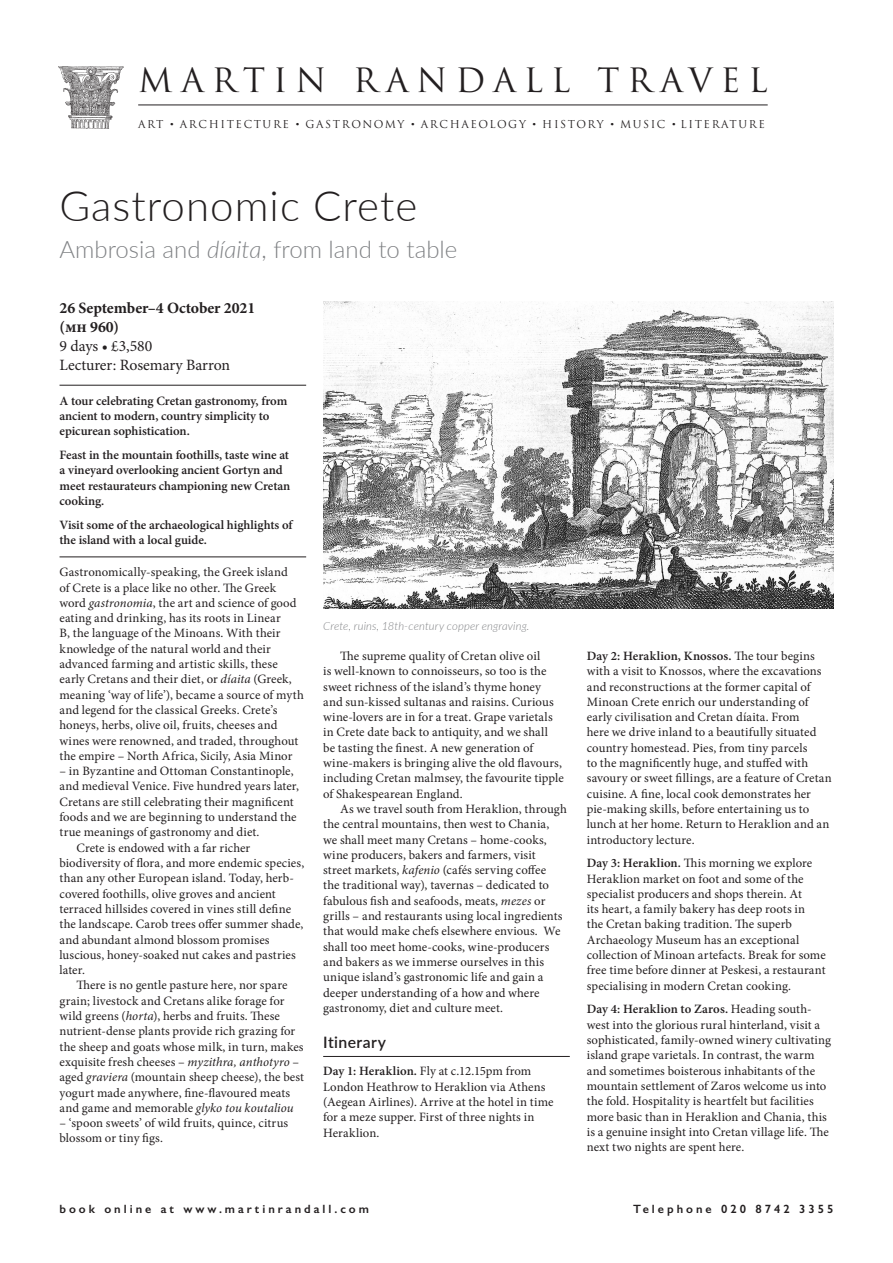
<style>
.page{position:relative;width:893px;height:1263px;background:#fff}
.page>*{position:absolute;margin:0;border:0;box-sizing:border-box;transform-origin:0 0}
.A1_A_tour_title{font:300 42px "Lato";letter-spacing:.025em;color:#231f20}
.MRT_header_22_5_Traj{font:32.7px "Trajan Pro";letter-spacing:.245em;color:#231f20}
.A2_Tour_subtitle{font:300 24px "Lato";color:#808285}
.B1_Dates_line_1_bld{font:700 15.75px/18.9px "Minion Pro";letter-spacing:-.005em;color:#231f20}
.B3_Dates_line_3___4{font:15.75px "Minion Pro";letter-spacing:-.005em;color:#231f20}
.B2_Dates_line_2_Min{font:15.75px "Minion Pro";letter-spacing:-.005em;color:#231f20}
.D3_Itinerary_heading{font:600 15.75px "Lato";letter-spacing:.025em;color:#231f20}
.D2_Introduction{font:12.75px/15.3px "Minion Pro";letter-spacing:.005em;color:#231f20}
.D4_Itinerary{font:12.75px/15.3px "Minion Pro";letter-spacing:.005em;color:#231f20}
.D1_Introduction_firs{font:12.75px/15.3px "Minion Pro";letter-spacing:.01em;color:#231f20}
.C2_Highlights_no_rul{font:600 12.75px/15.3px "Minion Pro";letter-spacing:-.005em;color:#231f20}
.C1_Highlights_top_ru{font:600 12.75px/15.3px "Minion Pro";letter-spacing:-.005em;color:#231f20}
.C3_Highlights_bottom{font:600 12.75px/15.3px "Minion Pro";letter-spacing:-.005em;color:#231f20}
.Footer_contact_detai{font:600 12px "Gill Sans";letter-spacing:.25em;color:#231f20}
.Illustration_caption{font:italic 300 11.25px "Lato";letter-spacing:.01em;color:#808285}
.MRT_subtitle_8_Traja{font:10.65px "Trajan Pro";letter-spacing:.15em;color:#231f20}
.s1{font-family:"Adobe Caslon Pro"}
.s2{font-style:italic}
.s3{font-weight:600}
</style>
<div class="page">
<img style="left:58px;top:66px;width:66px;height:63px">
<hr style="left:138px;top:105px;width:630px;height:1px;background:#231f20">
<hr style="left:60px;top:385px;width:246px;height:1px;background:#231f20">
<hr style="left:60px;top:557px;width:246px;height:1px;background:#231f20">
<hr style="left:323px;top:1056px;width:247px;height:1px;background:#231f20">
<img style="left:323px;top:302px;width:510px;height:306px">
<p class="MRT_header_22_5_Traj" style="left:138px;top:59px;width:631px">MARTIN RANDALL TRAVEL</p>
<p class="MRT_subtitle_8_Traja" style="left:138px;top:117px;width:628px">ART <span class="s1">•</span> ARCHITECTURE <span class="s1">•</span> GASTRONOMY <span class="s1">•</span> ARCHAEOLOGY <span class="s1">•</span> HISTORY <span class="s1">•</span> MUSIC <span class="s1">•</span> LITERATURE</p>
<p class="A1_A_tour_title" style="left:60px;top:177px;width:359px">Gastronomic Crete</p>
<p class="A2_Tour_subtitle" style="left:60px;top:233px;width:399px">Ambrosia and <span class="s2">díaita</span>, from land to table</p>
<p class="B1_Dates_line_1_bld" style="left:60px;top:299px;width:197px">26 September–4 October 2021 (mh 960)</p>
<p class="B2_Dates_line_2_Min" style="left:60px;top:336px;width:94px">9 days • £3,580</p>
<p class="B3_Dates_line_3___4" style="left:60px;top:354px;width:172px">Lecturer: Rosemary Barron</p>
<p class="C1_Highlights_top_ru" style="left:60px;top:393px;width:229px">A tour celebrating Cretan gastronomy, from ancient to modern, country simplicity to epicurean sophistication.</p>
<p class="C2_Highlights_no_rul" style="left:60px;top:447px;width:232px">Feast in the mountain foothills, taste wine at a vineyard overlooking ancient Gortyn and meet restaurateurs championing new Cretan cooking.</p>
<p class="C3_Highlights_bottom" style="left:60px;top:517px;width:235px">Visit some of the archaeological highlights of the island with a local guide.</p>
<p class="D1_Introduction_firs" style="left:60px;top:565px;width:246px">Gastronomically-speaking, the Greek island<br>of Crete is a place like no other. The Greek word <span class="s2">gastronomia</span>, the art and science of good eating and drinking, has its roots in Linear<br>B, the language of the Minoans. With their knowledge of the natural world and their advanced farming and artistic skills, these early Cretans and their diet, or <span class="s2">díaita</span> (Greek, meaning ‘way of life’), became a source of myth and legend for the classical Greeks. Crete’s honeys, herbs, olive oil, fruits, cheeses and wines were renowned, and traded, throughout the empire – North Africa, Sicily, Asia Minor</p>
<p class="D1_Introduction_firs" style="left:60px;top:763px;width:241px">– in Byzantine and Ottoman Constantinople, and medieval Venice. Five hundred years later, Cretans are still celebrating their magnificent foods and we are beginning to understand the true meanings of gastronomy and diet.</p>
<p class="D2_Introduction" style="left:60px;top:840px;width:246px;text-indent:17px">Crete is endowed with a far richer biodiversity of flora, and more endemic species, than any other European island. Today, herb&shy;covered foothills, olive groves and ancient terraced hillsides covered in vines still define the landscape. Carob trees offer summer shade, and abundant almond blossom promises luscious, honey-soaked nut cakes and pastries later.</p>
<p class="D2_Introduction" style="left:60px;top:978px;width:246px;text-indent:17px">There is no gentle pasture here, nor spare grain; livestock and Cretans alike forage for wild greens (<span class="s2">horta</span>), herbs and fruits. These nutrient-dense plants provide rich grazing for the sheep and goats whose milk, in turn, makes exquisite fresh cheeses – <span class="s2">myzithra, anthotyro</span> – aged <span class="s2">graviera</span> (mountain sheep cheese), the best yogurt made anywhere, fine-flavoured meats and game and memorable <span class="s2">glyko tou koutaliou</span></p>
<p class="D2_Introduction" style="left:60px;top:1115px;width:230px">– ‘spoon sweets’ of wild fruits, quince, citrus blossom or tiny figs.</p>
<p class="Illustration_caption" style="left:323px;top:618px;width:208px">Crete, ruins, 18th-century copper engraving.</p>
<p class="D2_Introduction" style="left:323px;top:648px;width:242px;text-indent:17px">The supreme quality of Cretan olive oil<br>is well-known to connoisseurs, so too is the sweet richness of the island’s thyme honey and sun-kissed sultanas and raisins. Curious wine-lovers are in for a treat. Grape varietals in Crete date back to antiquity, and we shall<br>be tasting the finest. A new generation of wine-makers is bringing alive the old flavours, including Cretan malmsey, the favourite tipple of Shakespearean England.</p>
<p class="D2_Introduction" style="left:323px;top:801px;width:245px;text-indent:17px">As we travel south from Heraklion, through the central mountains, then west to Chania,<br>we shall meet many Cretans – home-cooks, wine producers, bakers and farmers, visit street markets, <span class="s2">kafenio</span> (cafés serving coffee<br>the traditional way), tavernas – dedicated to fabulous fish and seafoods, meats, <span class="s2">mezes</span> or grills – and restaurants using local ingredients that would make chefs elsewhere envious. We shall too meet home-cooks, wine-producers and bakers as we immerse ourselves in this unique island’s gastronomic life and gain a deeper understanding of a how and where gastronomy, diet and culture meet.</p>
<p class="D3_Itinerary_heading" style="left:323px;top:1030px;width:64px">Itinerary</p>
<p class="D4_Itinerary" style="left:323px;top:1064px;width:232px"><span class="s3">Day 1: Heraklion.</span> Fly at c.12.15pm from London Heathrow to Heraklion via Athens (Aegean Airlines). Arrive at the hotel in time for a meze supper. First of three nights in Heraklion.</p>
<p class="D4_Itinerary" style="left:587px;top:648px;width:246px"><span class="s3">Day 2: Heraklion, Knossos.</span> The tour begins with a visit to Knossos, where the excavations and reconstructions at the former capital of Minoan Crete enrich our understanding of early civilisation and Cretan díaita. From<br>here we drive inland to a beautifully situated country homestead. Pies, from tiny parcels<br>to the magnificently huge, and stuffed with savoury or sweet fillings, are a feature of Cretan cuisine. A fine, local cook demonstrates her pie-making skills, before entertaining us to lunch at her home. Return to Heraklion and an introductory lecture.</p>
<p class="D4_Itinerary" style="left:587px;top:855px;width:240px"><span class="s3">Day 3: Heraklion.</span> This morning we explore Heraklion market on foot and some of the specialist producers and shops therein. At<br>its heart, a family bakery has deep roots in<br>the Cretan baking tradition. The superb Archaeology Museum has an exceptional collection of Minoan artefacts. Break for some free time before dinner at Peskesi, a restaurant specialising in modern Cretan cooking.</p>
<p class="D4_Itinerary" style="left:587px;top:1002px;width:246px"><span class="s3">Day 4: Heraklion to Zaros.</span> Heading south&shy;west into the glorious rural hinterland, visit a sophisticated, family-owned winery cultivating island grape varietals. In contrast, the warm and sometimes boisterous inhabitants of the mountain settlement of Zaros welcome us into the fold. Hospitality is heartfelt but facilities more basic than in Heraklion and Chania, this is a genuine insight into Cretan village life. The next two nights are spent here.</p>
<p class="Footer_contact_detai" style="left:60px;top:1202px;width:311px">book online at www.martinrandall.com</p>
<p class="Footer_contact_detai" style="left:633px;top:1202px;width:202px">Telephone 020 8742 3355</p>
</div>
